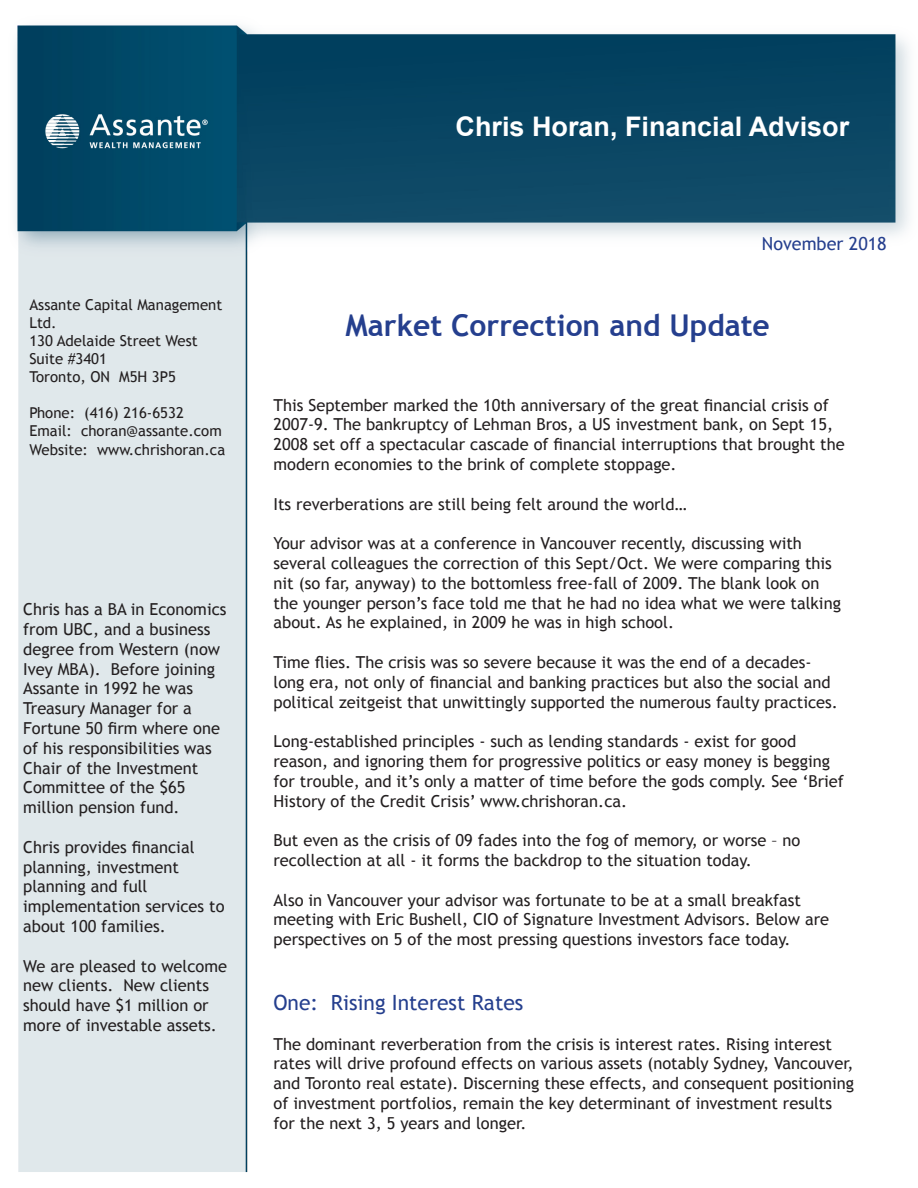
<style>
.page{position:relative;width:918px;height:1188px;background:#fff}
.page>*{position:absolute;margin:0;border:0;box-sizing:border-box;transform-origin:0 0}
.Newsletter_paragraph{font:700 30px "Trebuchet MS";color:#253f8e}
.t1{font:700 27px "Arial";color:#fff}
.Newsletter_paragraph-2{font:21px "Trebuchet MS";color:#253f8e}
.t2{font:18px "Trebuchet MS";color:#253f8e}
.Newsletter_paragraph-3{font:16.5px/19.8px "Trebuchet MS";color:#231f20}
.Newsletter_paragraph-4{font:15px/18px "Trebuchet MS";color:#231f20}
</style>
<div class="page">
<img style="left:16px;top:25px;width:893px;height:1148px">
<p class="Newsletter_paragraph-4" style="left:29px;top:295px;width:194px">Assante Capital Management<br>Ltd.</p>
<p class="Newsletter_paragraph-4" style="left:29px;top:331px;width:170px">130 Adelaide Street West</p>
<p class="Newsletter_paragraph-4" style="left:29px;top:349px;width:79px">Suite #3401</p>
<p class="Newsletter_paragraph-4" style="left:29px;top:367px;width:148px">Toronto, ON M5H 3P5</p>
<p class="Newsletter_paragraph-4" style="left:29px;top:403px;width:156px">Phone: (416) 216-6532</p>
<p class="Newsletter_paragraph-4" style="left:29px;top:421px;width:194px">Email: choran@assante.com</p>
<p class="Newsletter_paragraph-4" style="left:29px;top:441px;width:197px">Website: www.chrishoran.ca</p>
<p class="Newsletter_paragraph-3" style="left:23px;top:600px;width:205px">Chris has a BA in Economics from UBC, and a business degree from Western (now<br>Ivey MBA). Before joining<br>Assante in 1992 he was<br>Treasury Manager for a<br>Fortune 50 firm where one of his responsibilities was<br>Chair of the Investment<br>Committee of the $65 million pension fund.</p>
<p class="Newsletter_paragraph-3" style="left:23px;top:837px;width:203px">Chris provides financial planning, investment planning and full implementation services to about 100 families.</p>
<p class="Newsletter_paragraph-3" style="left:23px;top:956px;width:206px">We are pleased to welcome new clients. New clients should have $1 million or more of investable assets.</p>
<p class="t1" style="left:456px;top:109px;width:395px">Chris Horan, Financial Advisor</p>
<p class="t2" style="left:762px;top:233px;width:126px">November 2018</p>
<p class="Newsletter_paragraph" style="left:346px;top:307px;width:426px">Market Correction and Update</p>
<p class="Newsletter_paragraph-3" style="left:274px;top:395px;width:573px">This September marked the 10th anniversary of the great financial crisis of 2007-9. The bankruptcy of Lehman Bros, a US investment bank, on Sept 15, 2008 set off a spectacular cascade of financial interruptions that brought the modern economies to the brink of complete stoppage.</p>
<p class="Newsletter_paragraph-3" style="left:274px;top:494px;width:415px">Its reverberations are still being felt around the world…</p>
<p class="Newsletter_paragraph-3" style="left:274px;top:534px;width:569px">Your advisor was at a conference in Vancouver recently, discussing with several colleagues the correction of this Sept/Oct. We were comparing this nit (so far, anyway) to the bottomless free-fall of 2009. The blank look on the younger person’s face told me that he had no idea what we were talking about. As he explained, in 2009 he was in high school.</p>
<p class="Newsletter_paragraph-3" style="left:274px;top:653px;width:566px">Time flies. The crisis was so severe because it was the end of a decades&shy;long era, not only of financial and banking practices but also the social and political zeitgeist that unwittingly supported the numerous faulty practices.</p>
<p class="Newsletter_paragraph-3" style="left:274px;top:732px;width:572px">Long-established principles - such as lending standards - exist for good reason, and ignoring them for progressive politics or easy money is begging for trouble, and it’s only a matter of time before the gods comply. See ‘Brief History of the Credit Crisis’ www.chrishoran.ca.</p>
<p class="Newsletter_paragraph-3" style="left:274px;top:831px;width:528px">But even as the crisis of 09 fades into the fog of memory, or worse – no recollection at all - it forms the backdrop to the situation today.</p>
<p class="Newsletter_paragraph-3" style="left:274px;top:890px;width:557px">Also in Vancouver your advisor was fortunate to be at a small breakfast meeting with Eric Bushell, CIO of Signature Investment Advisors. Below are perspectives on 5 of the most pressing questions investors face today.</p>
<p class="Newsletter_paragraph-2" style="left:274px;top:990px;width:251px">One: Rising Interest Rates</p>
<p class="Newsletter_paragraph-3" style="left:274px;top:1034px;width:582px">The dominant reverberation from the crisis is interest rates. Rising interest rates will drive profound effects on various assets (notably Sydney, Vancouver, and Toronto real estate). Discerning these effects, and consequent positioning of investment portfolios, remain the key determinant of investment results for the next 3, 5 years and longer.</p>
</div>
